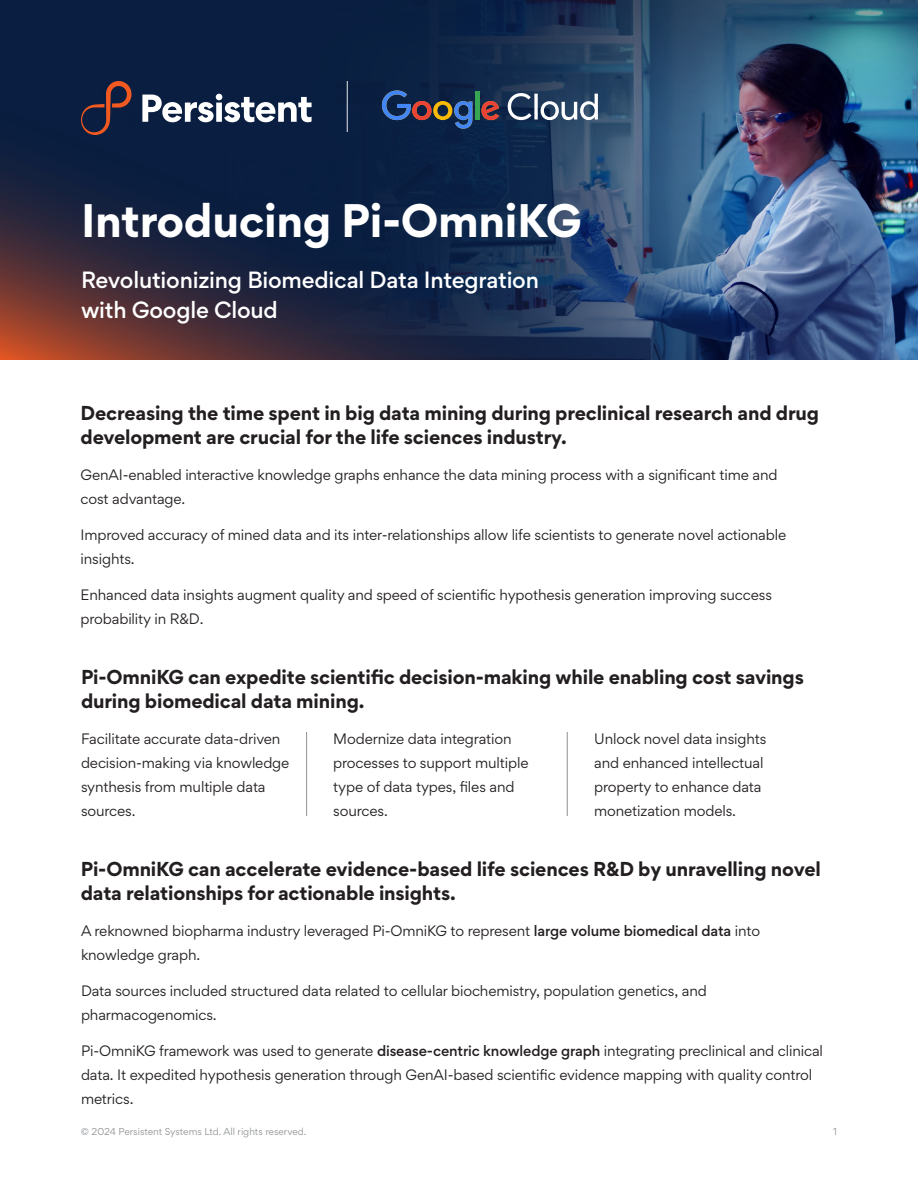
<style>
.page{position:relative;width:918px;height:1188px;background:#fff}
.page>*{position:absolute;margin:0;border:0;box-sizing:border-box;transform-origin:0 0}
.t1{font:700 42px "Gordita";letter-spacing:-.01em;color:#fff}
.t2{font:500 21px/30px "Gordita";letter-spacing:-.01em;color:#fff}
.t3{font:700 18px/24px "Gordita";letter-spacing:-.01em;color:#231f20}
.t4{font:13.5px/24px "Gordita";letter-spacing:-.01em;color:#231f20}
.t5{font:9px "Gordita";color:#939598}
.s1{font-weight:500}
</style>
<div class="page">
<img style="left:615px;top:0;width:303px;height:360px">
<svg style="left:0;top:0;width:615px;height:360px;fill:#0d2140"></svg>
<svg style="left:142px;top:94px;width:170px;height:28px"></svg>
<svg style="left:81px;top:81px;width:51px;height:54px"></svg>
<svg style="left:508px;top:93px;width:90px;height:27px"></svg>
<svg style="left:382px;top:90px;width:117px;height:39px"></svg>
<div style="left:475px;top:91px;width:5px;height:29px;background:#36a652"></div>
<hr style="left:347px;top:81px;width:1px;height:51px;background:#e6e7e9">
<hr style="left:306px;top:732px;width:1px;height:84px;background:#8e9093">
<hr style="left:567px;top:732px;width:1px;height:84px;background:#8e9093">
<p class="t1" style="left:81px;top:187px;width:502px">Introducing Pi-OmniKG</p>
<p class="t2" style="left:81px;top:265px;width:460px">Revolutionizing Biomedical Data Integration with Google Cloud</p>
<p class="t3" style="left:81px;top:401px;width:740px">Decreasing the time spent in big data mining during preclinical research and drug development are crucial for the life sciences industry.</p>
<p class="t4" style="left:81px;top:462px;width:698px">GenAI-enabled interactive knowledge graphs enhance the data mining process with a significant time and cost advantage.</p>
<p class="t4" style="left:81px;top:522px;width:707px">Improved accuracy of mined data and its inter-relationships allow life scientists to generate novel actionable insights.</p>
<p class="t4" style="left:81px;top:582px;width:693px">Enhanced data insights augment quality and speed of scientific hypothesis generation improving success probability in R&amp;D.</p>
<p class="t3" style="left:81px;top:665px;width:724px">Pi-OmniKG can expedite scientific decision-making while enabling cost savings during biomedical data mining.</p>
<p class="t4" style="left:81px;top:726px;width:210px">Facilitate accurate data-driven decision-making via knowledge synthesis from multiple data sources.</p>
<p class="t4" style="left:594px;top:726px;width:174px">Unlock novel data insights and enhanced intellectual property to enhance data monetization models.</p>
<p class="t4" style="left:333px;top:726px;width:197px">Modernize data integration processes to support multiple type of data types, files and sources.</p>
<p class="t3" style="left:81px;top:857px;width:742px">Pi-OmniKG can accelerate evidence-based life sciences R&amp;D by unravelling novel data relationships for actionable insights.</p>
<p class="t4" style="left:81px;top:918px;width:681px">A reknowned biopharma industry leveraged Pi-OmniKG to represent <span class="s1">large volume biomedical data</span> into knowledge graph.</p>
<p class="t4" style="left:81px;top:978px;width:627px">Data sources included structured data related to cellular biochemistry, population genetics, and pharmacogenomics.</p>
<p class="t4" style="left:81px;top:1038px;width:744px">Pi-OmniKG framework was used to generate <span class="s1">disease-centric knowledge graph</span> integrating preclinical and clinical data. It expedited hypothesis generation through GenAI-based scientific evidence mapping with quality control metrics.</p>
<p class="t5" style="left:81px;top:1125px;width:227px">© 2024 Persistent Systems Ltd. All rights reserved.</p>
<p class="t5" style="left:833px;top:1125px;width:5px">1</p>
</div>
